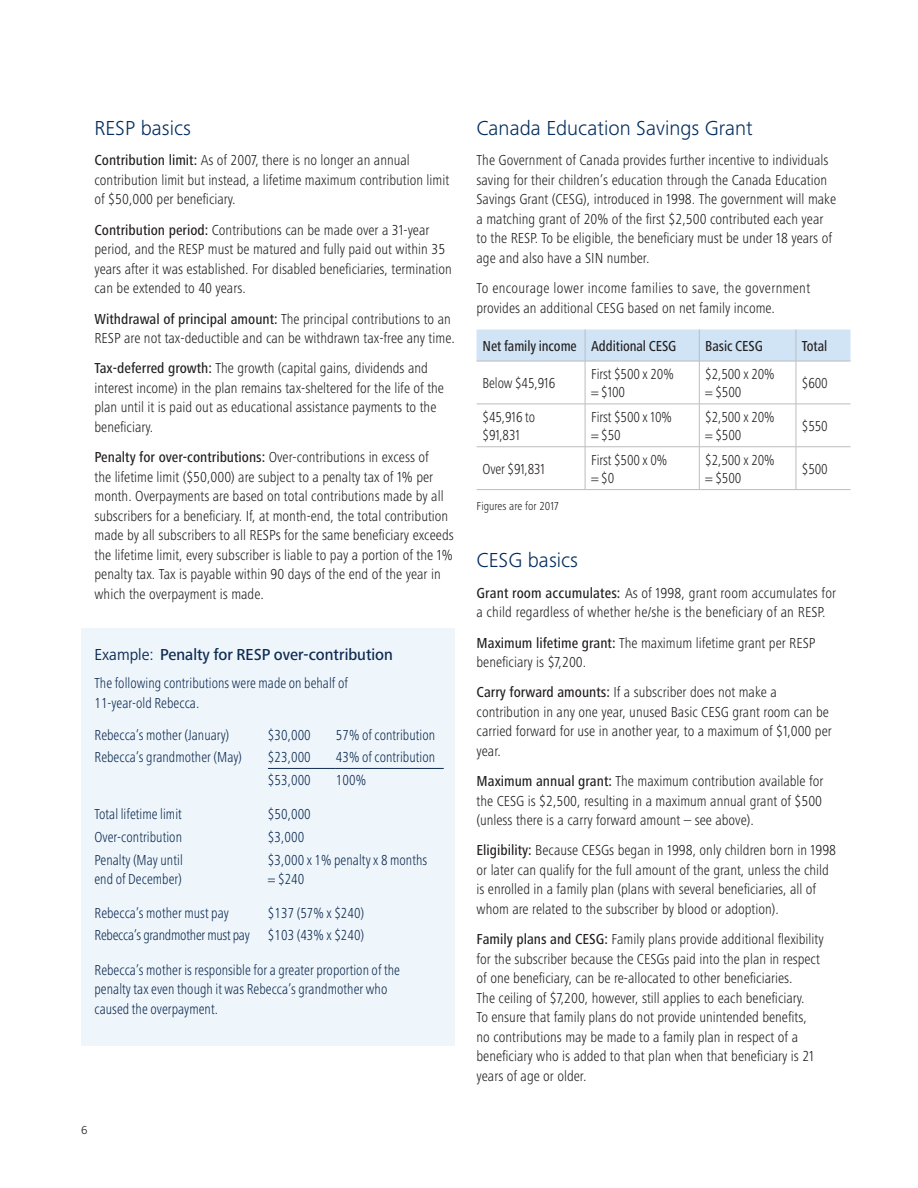
<style>
.page{position:relative;width:918px;height:1188px;background:#fff}
.page>*{position:absolute;margin:0;border:0;box-sizing:border-box;transform-origin:0 0}
.t1{font:300 21px "Frutiger Next Pro";color:#002b5c}
.t2{font:500 16.5px "Frutiger Next Pro";color:#0d2b51;scale:.95 1}
.t3{font:300 condensed 15px/19.5px "Frutiger Next Pro";color:#231f20}
.t4{font:300 condensed 15px/19.5px "Frutiger Next Pro";letter-spacing:.005em;color:#0d2b51;scale:.95 1}
.t5{font:300 condensed 15px/18px "Frutiger Next Pro";color:#231f20;scale:.95 1}
.t6{font:300 condensed 15px/19.5px "Frutiger Next Pro";letter-spacing:.02em;color:#231f20}
.t7{font:300 condensed 15px/22.8px "Frutiger Next Pro";letter-spacing:-.015em;color:#0d2b51;text-align:right;scale:.95 1}
.t8{font:500 condensed 15px "Frutiger Next Pro";letter-spacing:-.005em;color:#231f20;scale:.95 1}
.t9{font:300 condensed 12px "Frutiger Next Pro";color:#231f20}
.t10{font:300 12px "Frutiger Next Pro";color:#231f20}
.s1{font-weight:500}
.s2{font-weight:400}
</style>
<div class="page">
<div style="left:477px;top:330px;width:373px;height:31px;background:#d0e4f5"></div>
<hr style="left:585px;top:330px;width:1px;height:31px;background:#bcbdc0">
<hr style="left:699px;top:330px;width:1px;height:31px;background:#bcbdc0">
<hr style="left:796px;top:330px;width:1px;height:31px;background:#bcbdc0">
<hr style="left:477px;top:361px;width:108px;height:1px;background:#bcbdc0">
<hr style="left:585px;top:361px;width:114px;height:1px;background:#bcbdc0">
<hr style="left:585px;top:361px;width:1px;height:43px;background:#bcbdc0">
<hr style="left:699px;top:361px;width:97px;height:1px;background:#bcbdc0">
<hr style="left:699px;top:361px;width:1px;height:43px;background:#bcbdc0">
<hr style="left:796px;top:361px;width:55px;height:1px;background:#bcbdc0">
<hr style="left:796px;top:361px;width:1px;height:43px;background:#bcbdc0">
<hr style="left:477px;top:404px;width:108px;height:1px;background:#bcbdc0">
<hr style="left:585px;top:404px;width:114px;height:1px;background:#bcbdc0">
<hr style="left:585px;top:404px;width:1px;height:43px;background:#bcbdc0">
<hr style="left:699px;top:404px;width:97px;height:1px;background:#bcbdc0">
<hr style="left:699px;top:404px;width:1px;height:43px;background:#bcbdc0">
<hr style="left:796px;top:404px;width:55px;height:1px;background:#bcbdc0">
<hr style="left:796px;top:404px;width:1px;height:43px;background:#bcbdc0">
<hr style="left:477px;top:446px;width:108px;height:1px;background:#bcbdc0">
<hr style="left:585px;top:446px;width:114px;height:1px;background:#bcbdc0">
<hr style="left:585px;top:447px;width:1px;height:42px;background:#bcbdc0">
<hr style="left:699px;top:446px;width:97px;height:1px;background:#bcbdc0">
<hr style="left:699px;top:447px;width:1px;height:42px;background:#bcbdc0">
<hr style="left:796px;top:446px;width:55px;height:1px;background:#bcbdc0">
<hr style="left:796px;top:447px;width:1px;height:42px;background:#bcbdc0">
<hr style="left:477px;top:489px;width:108px;height:1px;background:#bcbdc0">
<hr style="left:585px;top:489px;width:114px;height:1px;background:#bcbdc0">
<hr style="left:699px;top:489px;width:97px;height:1px;background:#bcbdc0">
<hr style="left:796px;top:489px;width:55px;height:1px;background:#bcbdc0">
<div style="left:81px;top:628px;width:374px;height:418px;background:#eef5fb"></div>
<hr style="left:268px;top:768px;width:68px;height:1px;background:#0d2b51">
<hr style="left:336px;top:768px;width:108px;height:1px;background:#0d2b51">
<h1 class="t1" style="left:94px;top:116px;width:98px">RESP basics</h1>
<p class="t3" style="left:94px;top:151px;width:356px"><span class="s1">Contribution limit:</span> As of 2007, there is no longer an annual contribution limit but instead, a lifetime maximum contribution limit of $50,000 per beneficiary.</p>
<p class="t3" style="left:94px;top:220px;width:359px"><span class="s1">Contribution period:</span> Contributions can be made over a 31-year period, and the RESP must be matured and fully paid out within 35 years after it was established. For disabled beneficiaries, termination can be extended to 40 years.</p>
<p class="t3" style="left:94px;top:309px;width:359px"><span class="s1">Withdrawal of principal amount:</span> The principal contributions to an<br>RESP are not tax-deductible and can be withdrawn tax-free any time.</p>
<p class="t3" style="left:94px;top:359px;width:351px"><span class="s1">Tax-deferred growth:</span> The growth (capital gains, dividends and interest income) in the plan remains tax-sheltered for the life of the plan until it is paid out as educational assistance payments to the beneficiary.</p>
<p class="t3" style="left:94px;top:447px;width:361px"><span class="s1">Penalty for over-contributions:</span> Over-contributions in excess of<br>the lifetime limit ($50,000) are subject to a penalty tax of 1% per month. Overpayments are based on total contributions made by all subscribers for a beneficiary. If, at month-end, the total contribution made by all subscribers to all RESPs for the same beneficiary exceeds the lifetime limit, every subscriber is liable to pay a portion of the 1% penalty tax. Tax is payable within 90 days of the end of the year in which the overpayment is made.</p>
<p class="t2" style="left:94px;top:645px;width:316px"><span class="s2">Example:</span> Penalty for RESP over-contribution</p>
<p class="t4" style="left:94px;top:674px;width:268px">The following contributions were made on behalf of<br>11-year-old Rebecca.</p>
<p class="t4" style="left:94px;top:725px;width:143px">Rebecca’s mother (January)</p>
<p class="t4" style="left:268px;top:725px;width:47px">$30,000</p>
<p class="t4" style="left:336px;top:725px;width:106px">57% of contribution</p>
<p class="t4" style="left:94px;top:748px;width:157px">Rebecca’s grandmother (May)</p>
<p class="t4" style="left:268px;top:748px;width:47px">$23,000</p>
<p class="t4" style="left:336px;top:748px;width:106px">43% of contribution</p>
<p class="t4" style="left:268px;top:771px;width:47px">$53,000</p>
<p class="t4" style="left:336px;top:771px;width:33px">100%</p>
<p class="t4" style="left:94px;top:804px;width:94px">Total lifetime limit</p>
<p class="t4" style="left:268px;top:804px;width:47px">$50,000</p>
<p class="t4" style="left:94px;top:827px;width:94px">Over-contribution</p>
<p class="t4" style="left:268px;top:827px;width:40px">$3,000</p>
<p class="t4" style="left:94px;top:850px;width:94px">Penalty (May until end of December)</p>
<p class="t4" style="left:268px;top:850px;width:169px">$3,000 x 1% penalty x 8 months = $240</p>
<p class="t4" style="left:94px;top:903px;width:143px">Rebecca’s mother must pay</p>
<p class="t7" style="left:94px;top:901px;width:285px">$137 (57% x $240)<br>Rebecca’s grandmother must pay $103 (43% x $240)</p>
<p class="t4" style="left:94px;top:960px;width:323px">Rebecca’s mother is responsible for a greater proportion of the penalty tax even though it was Rebecca’s grandmother who caused the overpayment.</p>
<p class="t10" style="left:81px;top:1123px;width:8px">6</p>
<h1 class="t1" style="left:477px;top:116px;width:278px">Canada Education Savings Grant</h1>
<p class="t3" style="left:477px;top:151px;width:361px">The Government of Canada provides further incentive to individuals saving for their children’s education through the Canada Education Savings Grant (CESG), introduced in 1998. The government will make a matching grant of 20% of the first $2,500 contributed each year to the RESP. To be eligible, the beneficiary must be under 18 years of age and also have a SIN number.</p>
<p class="t6" style="left:477px;top:278px;width:335px">To encourage lower income families to save, the government provides an additional CESG based on net family income.</p>
<p class="t8" style="left:483px;top:337px;width:205px">Net family income Additional CESG</p>
<p class="t8" style="left:705px;top:337px;width:62px">Basic CESG</p>
<p class="t8" style="left:802px;top:337px;width:28px">Total</p>
<p class="t5" style="left:483px;top:374px;width:78px">Below $45,916</p>
<p class="t5" style="left:591px;top:365px;width:89px">First $500 x 20% = $100</p>
<p class="t5" style="left:705px;top:365px;width:74px">$2,500 x 20% = $500</p>
<p class="t5" style="left:802px;top:374px;width:29px">$600</p>
<p class="t5" style="left:483px;top:408px;width:57px">$45,916 to $91,831</p>
<p class="t5" style="left:591px;top:408px;width:87px">First $500 x 10% = $50</p>
<p class="t5" style="left:705px;top:408px;width:74px">$2,500 x 20% = $500</p>
<p class="t5" style="left:802px;top:417px;width:29px">$550</p>
<p class="t5" style="left:483px;top:460px;width:68px">Over $91,831</p>
<p class="t5" style="left:591px;top:451px;width:82px">First $500 x 0% = $0</p>
<p class="t5" style="left:705px;top:451px;width:74px">$2,500 x 20% = $500</p>
<p class="t5" style="left:802px;top:460px;width:29px">$500</p>
<p class="t9" style="left:477px;top:499px;width:84px">Figures are for 2017</p>
<h1 class="t1" style="left:477px;top:548px;width:103px">CESG basics</h1>
<p class="t3" style="left:477px;top:583px;width:361px"><span class="s1">Grant room accumulates:</span> As of 1998, grant room accumulates for a child regardless of whether he/she is the beneficiary of an RESP.</p>
<p class="t3" style="left:477px;top:633px;width:340px"><span class="s1">Maximum lifetime grant:</span> The maximum lifetime grant per RESP beneficiary is $7,200.</p>
<p class="t3" style="left:477px;top:683px;width:357px"><span class="s1">Carry forward amounts:</span> If a subscriber does not make a contribution in any one year, unused Basic CESG grant room can be carried forward for use in another year, to a maximum of $1,000 per year.</p>
<p class="t3" style="left:477px;top:771px;width:348px;text-align:justify"><span class="s1">Maximum annual grant:</span> The maximum contribution available for the CESG is $2,500, resulting in a maximum annual grant of $500 (unless there is a carry forward amount – see above).</p>
<p class="t3" style="left:477px;top:841px;width:361px"><span class="s1">Eligibility:</span> Because CESGs began in 1998, only children born in 1998 or later can qualify for the full amount of the grant, unless the child is enrolled in a family plan (plans with several beneficiaries, all of whom are related to the subscriber by blood or adoption).</p>
<p class="t3" style="left:477px;top:930px;width:349px"><span class="s1">Family plans and CESG:</span> Family plans provide additional flexibility for the subscriber because the CESGs paid into the plan in respect of one beneficiary, can be re-allocated to other beneficiaries.<br>The ceiling of $7,200, however, still applies to each beneficiary.<br>To ensure that family plans do not provide unintended benefits, no contributions may be made to a family plan in respect of a beneficiary who is added to that plan when that beneficiary is 21 years of age or older.</p>
</div>
